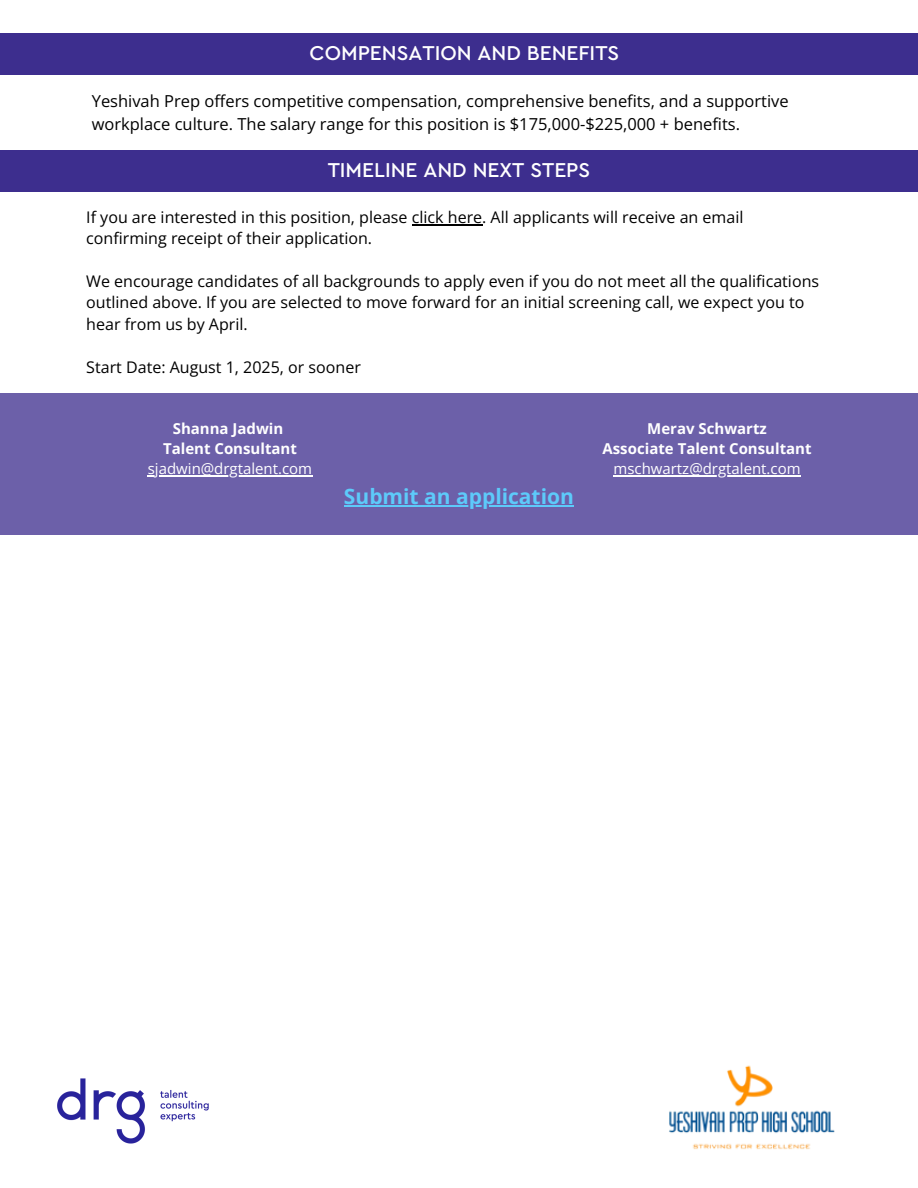
<style>
.page{position:relative;width:918px;height:1188px;background:#fff}
.page>*{position:absolute;margin:0;border:0;box-sizing:border-box;transform-origin:0 0}
.t1{font:500 21px "Cera Pro";color:#fff}
.t2{font:700 21px "Open Sans";color:#5dcafa}
.t3{font:16.5px/22.5px "Open Sans";color:#000}
.t4{font:16.05px/21.3px "Open Sans";color:#000}
.t5{font:700 15px "Open Sans";color:#fff}
.t6{font:15px "Open Sans";color:#fff}
</style>
<div class="page">
<img style="left:57px;top:1078px;width:152px;height:66px">
<div style="left:0;top:33px;width:918px;height:42px;background:#3d2e8e"></div>
<img style="left:669px;top:1065px;width:166px;height:85px">
<div style="left:0;top:150px;width:918px;height:42px;background:#3d2e8e"></div>
<hr style="left:412px;top:224px;width:70px;height:1px;background:#000">
<div style="left:0;top:393px;width:918px;height:142px;background:#6c60a9"></div>
<hr style="left:148px;top:475px;width:40px;height:1px;background:#fff">
<hr style="left:188px;top:475px;width:124px;height:1px;background:#fff">
<hr style="left:344px;top:505px;width:230px;height:2px;background:#5dcafa">
<hr style="left:613px;top:475px;width:58px;height:1px;background:#fff">
<hr style="left:671px;top:475px;width:130px;height:1px;background:#fff">
<h1 class="t1" style="left:310px;top:43px;width:311px">COMPENSATION AND BENEFITS</h1>
<p class="t3" style="left:92px;top:89px;width:698px">Yeshivah Prep offers competitive compensation, comprehensive benefits, and a supportive workplace culture. The salary range for this position is $175,000-$225,000 + benefits.</p>
<h1 class="t1" style="left:328px;top:160px;width:264px">TIMELINE AND NEXT STEPS</h1>
<p class="t4" style="left:86px;top:206px;width:659px">If you are interested in this position, please click here. All applicants will receive an email confirming receipt of their application.</p>
<p class="t4" style="left:86px;top:270px;width:734px">We encourage candidates of all backgrounds to apply even if you do not meet all the qualifications outlined above. If you are selected to move forward for an initial screening call, we expect you to hear from us by April.</p>
<p class="t4" style="left:86px;top:356px;width:276px">Start Date: August 1, 2025, or sooner</p>
<p class="t5" style="left:173px;top:418px;width:112px">Shanna Jadwin</p>
<p class="t5" style="left:163px;top:438px;width:135px">Talent Consultant</p>
<p class="t6" style="left:148px;top:458px;width:166px">sjadwin@drgtalent.com</p>
<p class="t2" style="left:344px;top:482px;width:231px">Submit an application</p>
<p class="t5" style="left:647px;top:418px;width:121px">Merav Schwartz</p>
<h2 class="t5" style="left:603px;top:438px;width:211px">Associate Talent Consultant</h2>
<p class="t6" style="left:613px;top:458px;width:189px">mschwartz@drgtalent.com</p>
</div>
